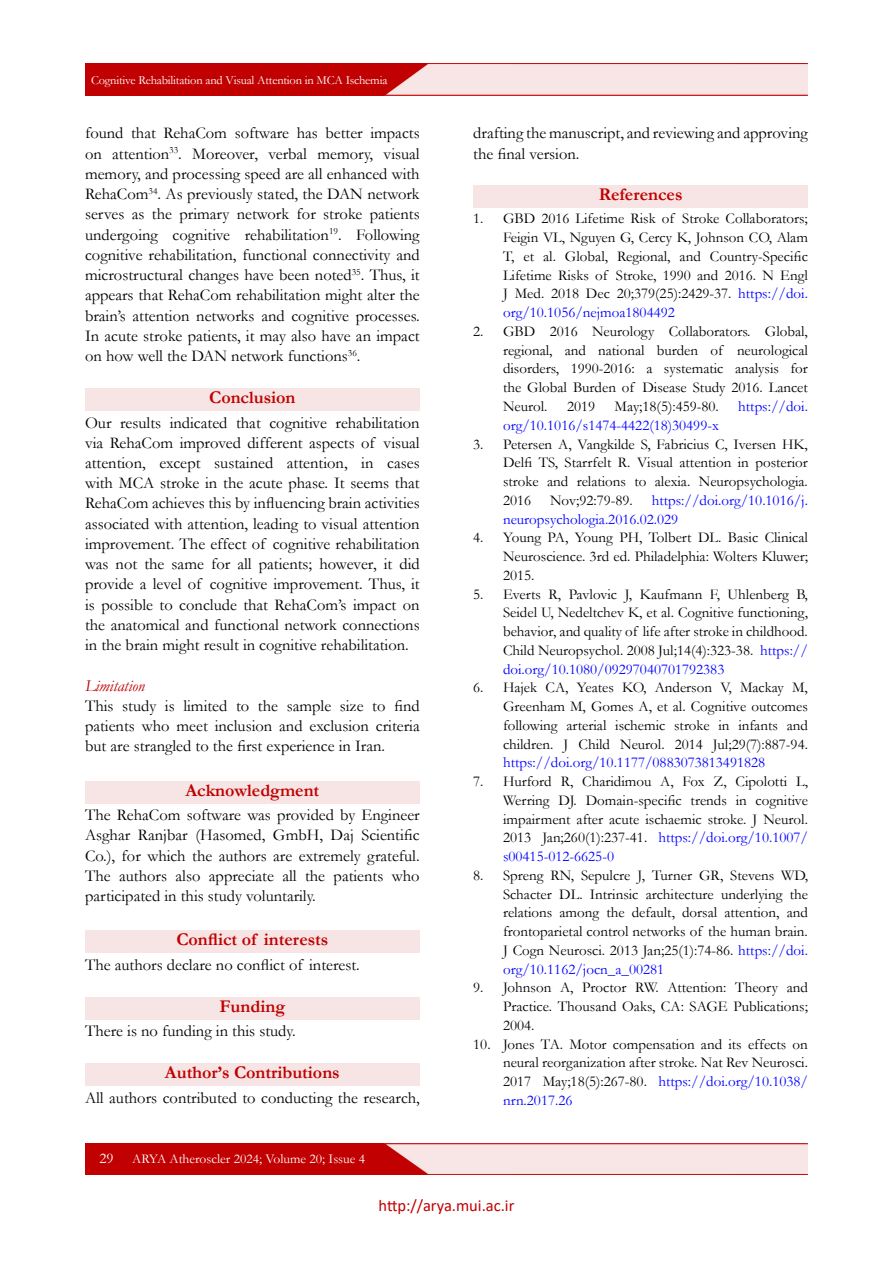
<style>
.page{position:relative;width:893px;height:1263px;background:#fff}
.page>*{position:absolute;margin:0;border:0;box-sizing:border-box;transform-origin:0 0}
.t1{font:700 18px "Garamond";color:#c00000}
.t2{font:16.5px/20.2px "Garamond";color:#000;text-align:justify}
.t3{font:16.5px "Calibri";color:#c00000}
.t4{font:italic 16.5px "Garamond";color:#c00000}
.t5{font:15px/18.8px "Garamond";color:#000;text-align:justify}
.t6{font:15px/18.8px "Garamond";color:#00f}
.t7{font:15px "Garamond";color:#fff}
.t8{font:13.5px "Garamond";color:#fff}
.t9{font:12.45px "Garamond";letter-spacing:-.015em;color:#fff}
.s1{color:#00f}
</style>
<div class="page">
<img style="left:85px;top:1143px;width:723px;height:32px">
<img style="left:85px;top:64px;width:723px;height:32px">
<div style="left:85px;top:388px;width:335px;height:23px;background:#f7e4e4"></div>
<div style="left:85px;top:781px;width:335px;height:22px;background:#f7e4e4"></div>
<div style="left:85px;top:930px;width:335px;height:23px;background:#f7e4e4"></div>
<div style="left:85px;top:997px;width:335px;height:22px;background:#f7e4e4"></div>
<div style="left:85px;top:1063px;width:335px;height:23px;background:#f7e4e4"></div>
<div style="left:473px;top:186px;width:335px;height:22px;background:#f7e4e4"></div>
<p class="t9" style="left:91px;top:72px;width:298px">Cognitive Rehabilitation and Visual Attention in MCA Ischemia</p>
<p class="t2" style="left:85px;top:123px;width:336px">found that RehaCom software has better impacts on attention<sup>33</sup>. Moreover, verbal memory, visual memory, and processing speed are all enhanced with RehaCom<sup>34</sup>. As previously stated, the DAN network serves as the primary network for stroke patients undergoing cognitive rehabilitation<sup>19</sup>. Following cognitive rehabilitation, functional connectivity and microstructural changes have been noted<sup>35</sup>. Thus, it appears that RehaCom rehabilitation might alter the brain’s attention networks and cognitive processes.<br>In acute stroke patients, it may also have an impact on how well the DAN network functions<sup>36</sup>.</p>
<p class="t1" style="left:209px;top:385px;width:88px">Conclusion</p>
<p class="t2" style="left:85px;top:412px;width:336px">Our results indicated that cognitive rehabilitation via RehaCom improved different aspects of visual attention, except sustained attention, in cases with MCA stroke in the acute phase. It seems that RehaCom achieves this by influencing brain activities associated with attention, leading to visual attention improvement. The effect of cognitive rehabilitation was not the same for all patients; however, it did provide a level of cognitive improvement. Thus, it is possible to conclude that RehaCom’s impact on the anatomical and functional network connections in the brain might result in cognitive rehabilitation.</p>
<p class="t4" style="left:85px;top:674px;width:61px">Limitation</p>
<p class="t2" style="left:85px;top:695px;width:336px">This study is limited to the sample size to find patients who meet inclusion and exclusion criteria but are strangled to the first experience in Iran.</p>
<p class="t1" style="left:186px;top:778px;width:135px">Acknowledgment</p>
<p class="t2" style="left:85px;top:804px;width:336px">The RehaCom software was provided by Engineer Asghar Ranjbar (Hasomed, GmbH, Daj Scientific Co.), for which the authors are extremely grateful.<br>The authors also appreciate all the patients who participated in this study voluntarily.</p>
<p class="t1" style="left:176px;top:927px;width:154px">Conflict of interests</p>
<p class="t2" style="left:85px;top:954px;width:276px">The authors declare no conflict of interest.</p>
<p class="t1" style="left:220px;top:994px;width:67px">Funding</p>
<p class="t2" style="left:85px;top:1020px;width:212px">There is no funding in this study.</p>
<p class="t1" style="left:165px;top:1060px;width:176px">Author’s Contributions</p>
<p class="t2" style="left:85px;top:1087px;width:336px">All authors contributed to conducting the research,</p>
<p class="t7" style="left:99px;top:1148px;width:16px">29</p>
<p class="t8" style="left:132px;top:1149px;width:234px">ARYA Atheroscler 2024; Volume 20; Issue 4</p>
<p class="t2" style="left:473px;top:123px;width:336px">drafting the manuscript, and reviewing and approving the final version.</p>
<p class="t1" style="left:599px;top:183px;width:85px">References</p>
<p class="t5" style="left:503px;top:209px;width:306px;text-indent:-30px">1. GBD 2016 Lifetime Risk of Stroke Collaborators; Feigin VL, Nguyen G, Cercy K, Johnson CO, Alam T, et al. Global, Regional, and Country-Specific Lifetime Risks of Stroke, 1990 and 2016. N Engl J Med. 2018 Dec 20;379(25):2429-37. <span class="s1">https://doi. org/10.1056/nejmoa1804492</span></p>
<p class="t5" style="left:503px;top:321px;width:306px;text-indent:-30px">2. GBD 2016 Neurology Collaborators. Global, regional, and national burden of neurological disorders, 1990-2016: a systematic analysis for the Global Burden of Disease Study 2016. Lancet Neurol.</p>
<p class="t5" style="left:567px;top:396px;width:30px">2019</p>
<p class="t5" style="left:615px;top:396px;width:106px">May;18(5):459-80.</p>
<p class="t6" style="left:738px;top:396px;width:71px">https://doi.</p>
<p class="t6" style="left:503px;top:415px;width:217px">org/10.1016/s1474-4422(18)30499-x</p>
<p class="t5" style="left:503px;top:434px;width:306px;text-indent:-30px">3. Petersen A, Vangkilde S, Fabricius C, Iversen HK, Delfi TS, Starrfelt R. Visual attention in posterior stroke and relations to alexia. Neuropsychologia.<br>2016</p>
<p class="t6" style="left:503px;top:490px;width:306px;text-indent:149px">https://doi.org/10.1016/j. neuropsychologia.2016.02.029</p>
<p class="t5" style="left:503px;top:528px;width:306px;text-indent:-30px">4. Young PA, Young PH, Tolbert DL. Basic Clinical Neuroscience. 3rd ed. Philadelphia: Wolters Kluwer; 2015.</p>
<p class="t5" style="left:503px;top:584px;width:306px;text-indent:-30px">5. Everts R, Pavlovic J, Kaufmann F, Uhlenberg B, Seidel U, Nedeltchev K, et al. Cognitive functioning, behavior, and quality of life after stroke in childhood.<br>Child Neuropsychol. 2008 Jul;14(4):323-38. <span class="s1">https:// doi.org/10.1080/09297040701792383</span></p>
<p class="t5" style="left:503px;top:678px;width:306px;text-indent:-30px">6. Hajek CA, Yeates KO, Anderson V, Mackay M, Greenham M, Gomes A, et al. Cognitive outcomes following arterial ischemic stroke in infants and children. J Child Neurol. 2014 Jul;29(7):887-94.</p>
<p class="t6" style="left:503px;top:753px;width:264px">https://doi.org/10.1177/0883073813491828</p>
<p class="t5" style="left:503px;top:771px;width:306px;text-indent:-30px">7. Hurford R, Charidimou A, Fox Z, Cipolotti L, Werring DJ. Domain-specific trends in cognitive impairment after acute ischaemic stroke. J Neurol.<br>2013 Jan;260(1):237-41. <span class="s1">https://doi.org/10.1007/ s00415-012-6625-0</span></p>
<p class="t5" style="left:503px;top:865px;width:306px;text-indent:-30px">8. Spreng RN, Sepulcre J, Turner GR, Stevens WD, Schacter DL. Intrinsic architecture underlying the relations among the default, dorsal attention, and frontoparietal control networks of the human brain.<br>J Cogn Neurosci. 2013 Jan;25(1):74-86. <span class="s1">https://doi. org/10.1162/jocn_a_00281</span></p>
<p class="t5" style="left:503px;top:978px;width:306px;text-indent:-30px">9. Johnson A, Proctor RW. Attention: Theory and Practice. Thousand Oaks, CA: SAGE Publications; 2004.</p>
<p class="t5" style="left:503px;top:1034px;width:306px;text-indent:-30px">10. Jones TA. Motor compensation and its effects on neural reorganization after stroke. Nat Rev Neurosci.<br>2017 May;18(5):267-80. <span class="s1">https://doi.org/10.1038/ nrn.2017.26</span></p>
<p class="t5" style="left:550px;top:490px;width:84px">Nov;92:79-89.</p>
<p class="t3" style="left:378px;top:1194px;width:137px">http://arya.mui.ac.ir</p>
</div>
